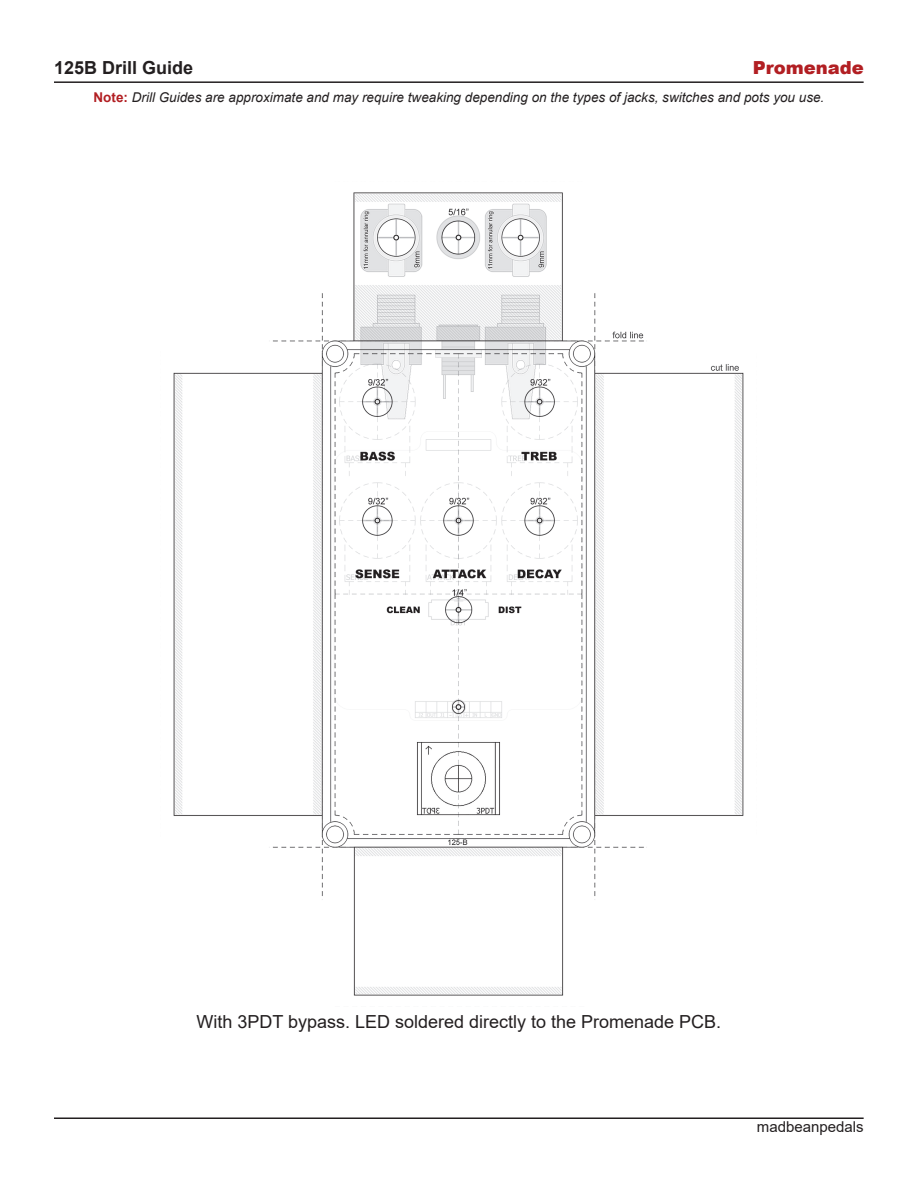
<style>
.page{position:relative;width:918px;height:1188px;background:#fff}
.page>*{position:absolute;margin:0;border:0;box-sizing:border-box;transform-origin:0 0}
.t1{font:18px "Arial";color:#231f20}
.t2{font:700 18px "Arial";color:#231f20}
.t3{font:900 18px "Arial";color:#b21f23}
.t4{font:15px "Arial";color:#231f20}
.t5{font:italic 13.5px "Arial";color:#231f20}
.s1{font-weight:700;font-style:normal;color:#b21f23}
</style>
<div class="page">
<hr style="left:54px;top:81px;width:810px;height:2px;background:#231f20">
<hr style="left:54px;top:1118px;width:810px;height:1px;background:#231f20">
<img style="left:173px;top:192px;width:571px;height:804px">
<p class="t2" style="left:54px;top:55px;width:141px">125B Drill Guide</p>
<p class="t3" style="left:753px;top:54px;width:113px">Promenade</p>
<p class="t5" style="left:94px;top:88px;width:732px"><span class="s1">Note:</span> Drill Guides are approximate and may require tweaking depending on the types of jacks, switches and pots you use.</p>
<p class="t1" style="left:196px;top:1010px;width:526px">With 3PDT bypass. LED soldered directly to the Promenade PCB.</p>
<p class="t4" style="left:757px;top:1116px;width:108px">madbeanpedals</p>
</div>
